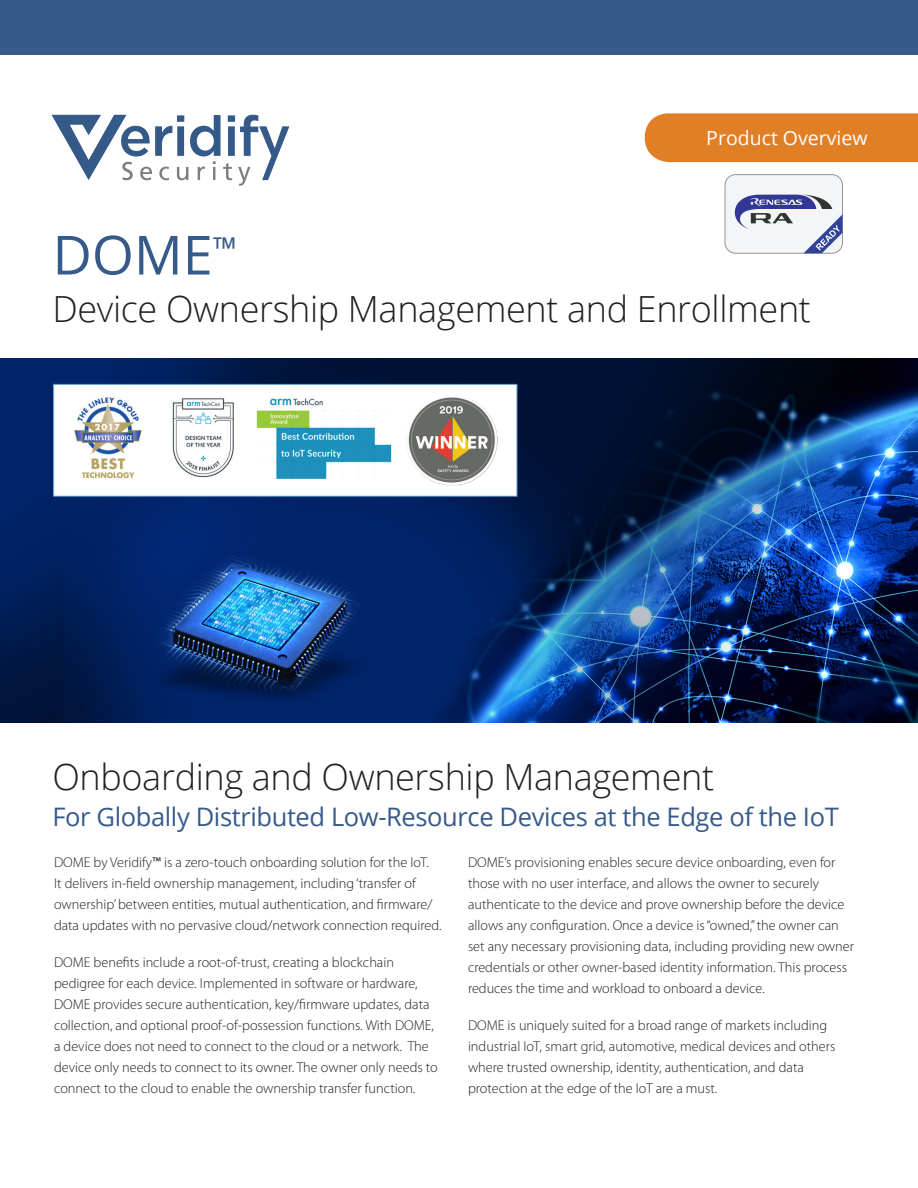
<style>
.page{position:relative;width:918px;height:1188px;background:#fff}
.page>*{position:absolute;margin:0;border:0;box-sizing:border-box;transform-origin:0 0}
.t1{font:54px "Open Sans";color:#365a8a}
.t2{font:300 36px "Open Sans";letter-spacing:-.01em;color:#231f20}
.t3{font:25.5px "Open Sans";letter-spacing:-.015em;color:#365a8a}
.t4{font:19.5px "Open Sans";color:#fff}
.B1{font:300 14.25px/21px "Myriad Pro";color:#231f20}
.s1{font-weight:400}
</style>
<div class="page">
<div style="left:0;top:0;width:918px;height:55px;background:#365a8a"></div>
<svg style="left:52px;top:115px;width:237px;height:71px"></svg>
<div style="left:645px;top:113px;width:273px;height:49px;background:#e17f26"></div>
<div style="left:725px;top:175px;width:117px;height:78px;background:#f4f5f6;border-radius:11px"></div>
<div style="left:725px;top:174px;width:118px;height:79px;border:1px solid #939598;border-radius:11px"></div>
<svg style="left:735px;top:195px;width:107px;height:58px"></svg>
<img style="left:0;top:359px;width:918px;height:364px">
<div style="left:54px;top:384px;width:463px;height:112px;background:#fff"></div>
<img style="left:74px;top:397px;width:318px;height:82px">
<div style="left:53px;top:384px;width:464px;height:113px;border:1px solid #5f9bc4"></div>
<img style="left:407px;top:397px;width:90px;height:88px">
<h3 class="t4" style="left:706px;top:124px;width:163px">Product Overview</h3>
<h1 class="t1" style="left:52px;top:218px;width:186px">DOME<sup>™</sup></h1>
<h2 class="t2" style="left:52px;top:284px;width:760px">Device Ownership Management and Enrollment</h2>
<h2 class="t2" style="left:52px;top:753px;width:663px">Onboarding and Ownership Management</h2>
<h3 class="t3" style="left:52px;top:799px;width:788px">For Globally Distributed Low-Resource Devices at the Edge of the IoT</h3>
<p class="B1" style="left:54px;top:852px;width:389px">DOME by Veridify<span class="s1">™</span> is a zero-touch onboarding solution for the IoT.<br>It delivers in-field ownership management, including ‘transfer of ownership’ between entities, mutual authentication, and firmware/ data updates with no pervasive cloud/network connection required.</p>
<p class="B1" style="left:54px;top:952px;width:385px">DOME benefits include a root-of-trust, creating a blockchain pedigree for each device. Implemented in software or hardware, DOME provides secure authentication, key/firmware updates, data collection, and optional proof-of-possession functions. With DOME, a device does not need to connect to the cloud or a network. The device only needs to connect to its owner. The owner only needs to connect to the cloud to enable the ownership transfer function.</p>
<p class="B1" style="left:468px;top:852px;width:388px">DOME’s provisioning enables secure device onboarding, even for those with no user interface, and allows the owner to securely authenticate to the device and prove ownership before the device allows any configuration. Once a device is “owned,” the owner can set any necessary provisioning data, including providing new owner credentials or other owner-based identity information. This process reduces the time and workload to onboard a device.</p>
<p class="B1" style="left:468px;top:1015px;width:369px">DOME is uniquely suited for a broad range of markets including industrial IoT, smart grid, automotive, medical devices and others where trusted ownership, identity, authentication, and data protection at the edge of the IoT are a must.</p>
</div>
